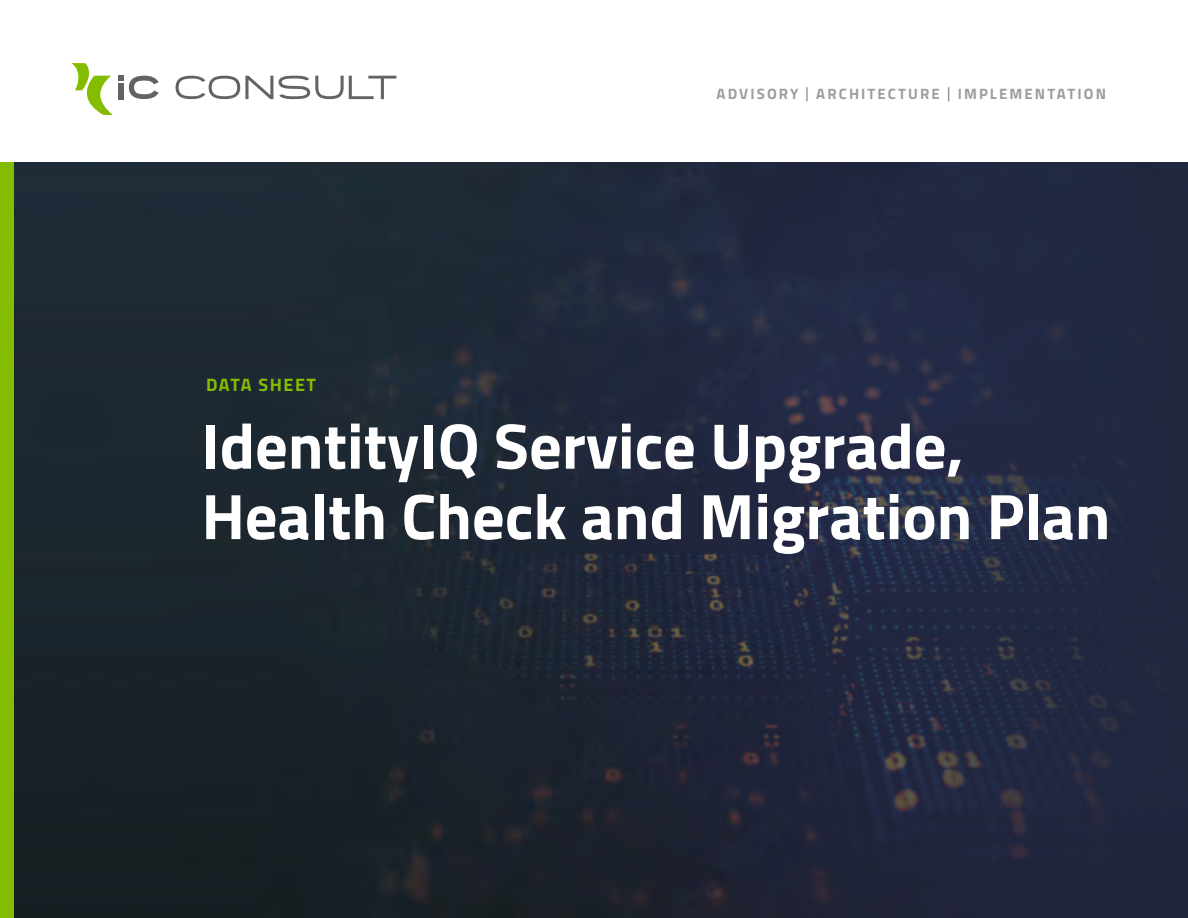
<style>
.page{position:relative;width:1188px;height:918px;background:#fff}
.page>*{position:absolute;margin:0;border:0;box-sizing:border-box;transform-origin:0 0}
.t1{font:700 64.5px/70.5px "Titillium Web";color:#fff}
.t2{font:700 18px "Titillium Web";letter-spacing:.085em;color:#84bd00}
.t3{font:700 15px "Titillium Web";letter-spacing:.14em;color:#9c9d9d}
.s1{font-weight:300;color:#636361}
</style>
<div class="page">
<img style="left:14px;top:162px;width:637px;height:756px">
<div style="left:0;top:162px;width:14px;height:756px;background:#84bd00"></div>
<svg style="left:71px;top:63px;width:42px;height:52px"></svg>
<svg style="left:119px;top:76px;width:40px;height:23px"></svg>
<svg style="left:279px;top:76px;width:117px;height:23px"></svg>
<svg style="left:176px;top:76px;width:97px;height:23px"></svg>
<div style="left:651px;top:162px;width:537px;height:756px;background:#21273f"></div>
<p class="t2" style="left:206px;top:371px;width:111px">DATA Sheet</p>
<p class="t3" style="left:717px;top:82px;width:391px">Advisory <span class="s1">|</span> Architecture <span class="s1">|</span> Implementation</p>
<p class="t1" style="left:202px;top:408px;width:910px">IdentityIQ Service Upgrade,<br>Health Check and Migration Plan</p>
</div>
